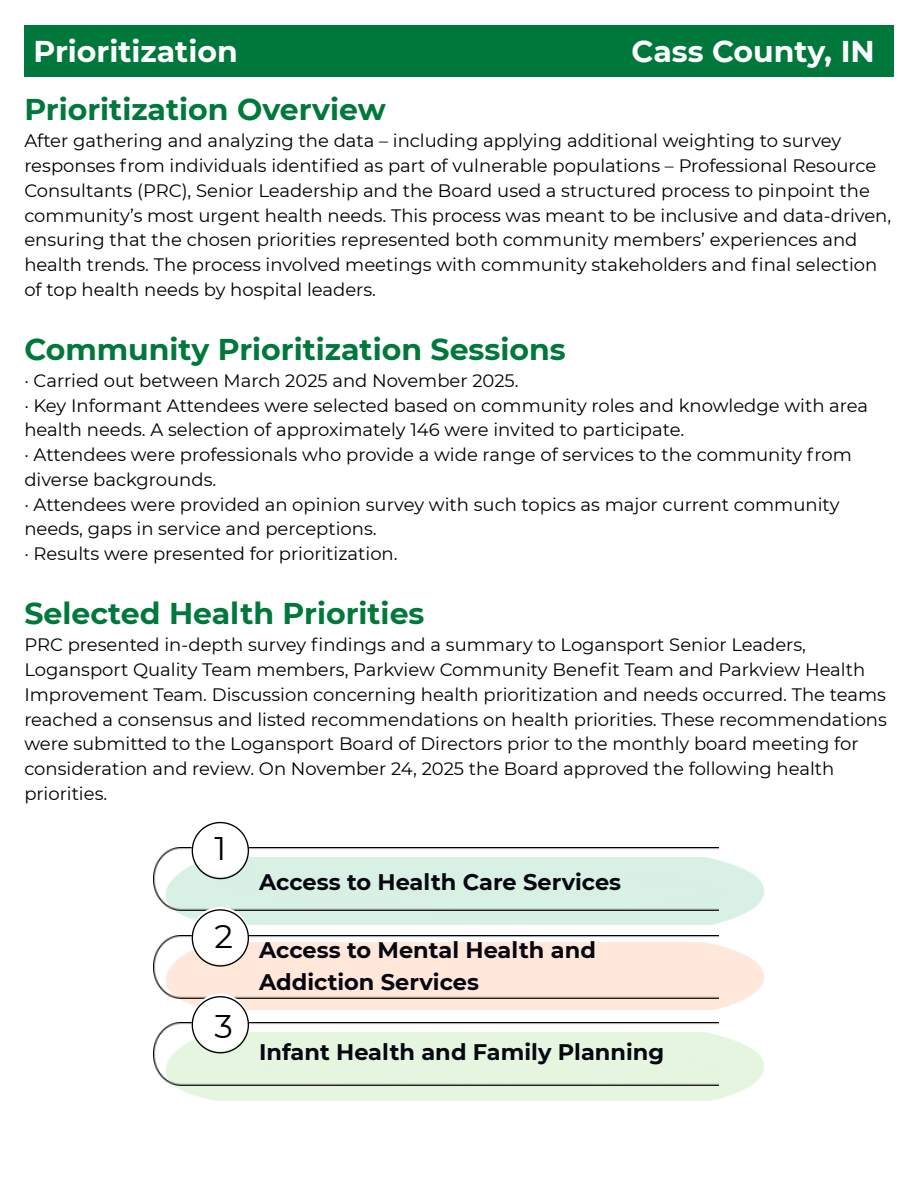
<style>
.page{position:relative;width:918px;height:1188px;background:#fff}
.page>*{position:absolute;margin:0;border:0;box-sizing:border-box;transform-origin:0 0}
.t1{font:32.7px "Montserrat";color:#000}
.t2{font:700 30px "Montserrat";color:#00783c}
.t3{font:700 30px "Montserrat";color:#fff}
.t4{font:700 22.5px/31.5px "Montserrat";color:#060710}
.t5{font:18px/24.8px "Montserrat";color:#000}
</style>
<div class="page">
<div style="left:24px;top:26px;width:870px;height:51px;background:#00783c"></div>
<img style="left:175px;top:860px;width:589px;height:65px">
<img style="left:154px;top:848px;width:564px;height:63px">
<svg style="left:192px;top:822px;width:57px;height:57px"></svg>
<img style="left:174px;top:945px;width:590px;height:65px">
<img style="left:154px;top:935px;width:564px;height:63px">
<svg style="left:192px;top:907px;width:57px;height:2px"></svg>
<svg style="left:192px;top:909px;width:57px;height:58px"></svg>
<img style="left:173px;top:1035px;width:591px;height:65px">
<img style="left:154px;top:1022px;width:564px;height:63px">
<svg style="left:192px;top:994px;width:57px;height:2px"></svg>
<svg style="left:192px;top:996px;width:57px;height:57px"></svg>
<p class="t3" style="left:33px;top:33px;width:206px">Prioritization</p>
<p class="t3" style="left:632px;top:33px;width:245px">Cass County, IN</p>
<h1 class="t2" style="left:24px;top:91px;width:363px">Prioritization Overview</h1>
<h1 class="t5" style="left:24px;top:128px;width:868px">After gathering and analyzing the data – including applying additional weighting to survey responses from individuals identified as part of vulnerable populations – Professional Resource Consultants (PRC), Senior Leadership and the Board used a structured process to pinpoint the community’s most urgent health needs. This process was meant to be inclusive and data-driven, ensuring that the chosen priorities represented both community members’ experiences and health trends. The process involved meetings with community stakeholders and final selection of top health needs by hospital leaders.</h1>
<p class="t2" style="left:24px;top:331px;width:543px">Community Prioritization Sessions</p>
<p class="t5" style="left:24px;top:368px;width:496px">· Carried out between March 2025 and November 2025.</p>
<p class="t5" style="left:24px;top:393px;width:845px">· Key Informant Attendees were selected based on community roles and knowledge with area health needs. A selection of approximately 146 were invited to participate.</p>
<p class="t5" style="left:24px;top:442px;width:829px">· Attendees were professionals who provide a wide range of services to the community from diverse backgrounds.</p>
<p class="t5" style="left:24px;top:492px;width:817px">· Attendees were provided an opinion survey with such topics as major current community needs, gaps in service and perceptions.</p>
<p class="t5" style="left:24px;top:541px;width:375px">· Results were presented for prioritization.</p>
<p class="t2" style="left:24px;top:595px;width:402px">Selected Health Priorities</p>
<p class="t5" style="left:24px;top:632px;width:864px">PRC presented in-depth survey findings and a summary to Logansport Senior Leaders, Logansport Quality Team members, Parkview Community Benefit Team and Parkview Health Improvement Team. Discussion concerning health prioritization and needs occurred. The teams reached a consensus and listed recommendations on health priorities. These recommendations were submitted to the Logansport Board of Directors prior to the monthly board meeting for consideration and review. On November 24, 2025 the Board approved the following health priorities.</p>
<h1 class="t1" style="left:214px;top:828px;width:13px">1</h1>
<h1 class="t1" style="left:214px;top:917px;width:20px">2</h1>
<h1 class="t1" style="left:214px;top:1006px;width:20px">3</h1>
<h2 class="t4" style="left:259px;top:866px;width:364px">Access to Health Care Services</h2>
<p class="t4" style="left:259px;top:934px;width:338px">Access to Mental Health and<br>Addiction Services</p>
<p class="t4" style="left:259px;top:1036px;width:407px">Infant Health and Family Planning</p>
</div>
